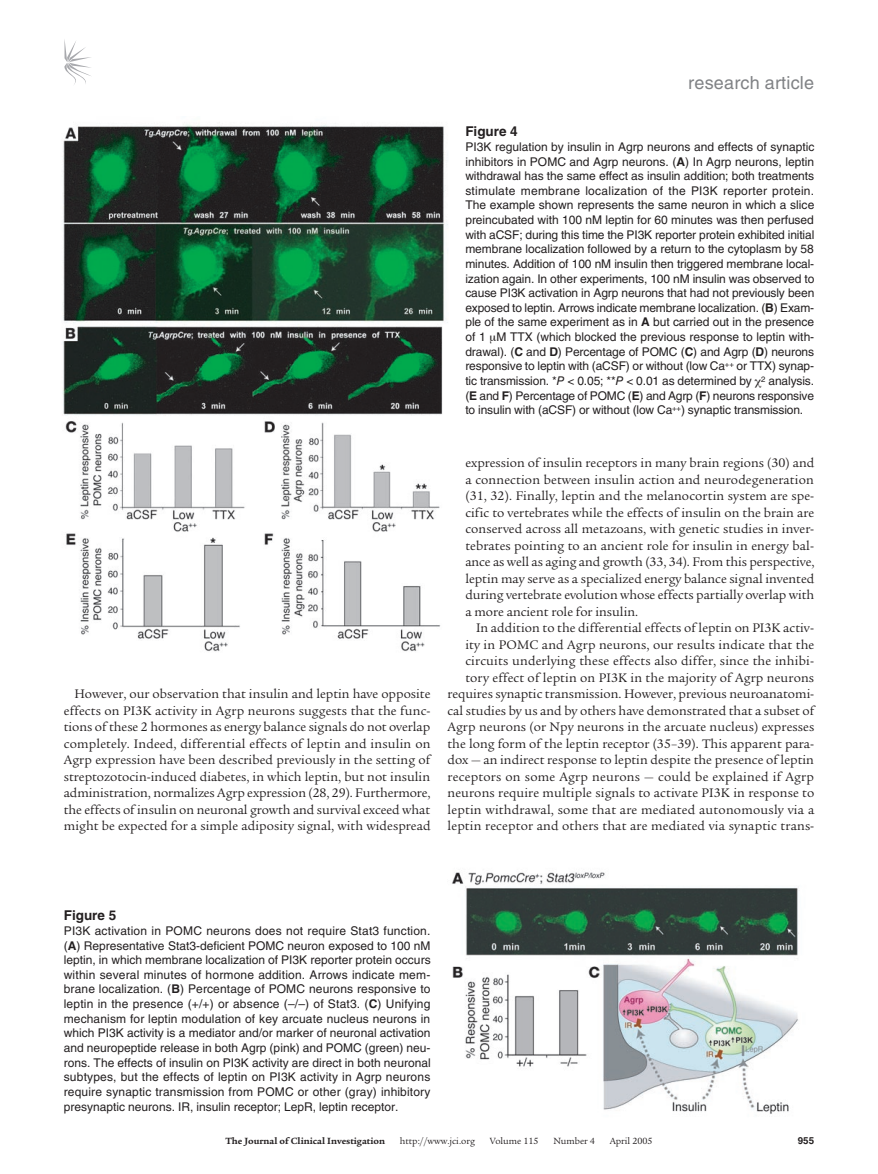
<style>
.page{position:relative;width:878px;height:1174px;background:#fff}
.page>*{position:absolute;margin:0;border:0;box-sizing:border-box;transform-origin:0 0}
.t1{font:18px "Helvetica LT Std";letter-spacing:.01em;color:#808285}
.t2{font:13.5px/16.5px "Legacy Serif Std";letter-spacing:.01em;color:#231f20;text-align:justify}
.t3{font:700 13.5px "Helvetica LT Std";color:#231f20}
.t4{font:12px/14.7px "Helvetica LT Std";letter-spacing:-.005em;color:#231f20;text-align:justify}
.t5{font:9.75px "Legacy Serif Std";color:#231f20}
.t6{font:700 9.75px "Legacy Serif Std";color:#231f20}
.t7{font:700 9.75px "Helvetica LT Std";color:#231f20}
.s1{font-weight:700}
.s2{font-style:italic}
</style>
<div class="page">
<svg style="left:64px;top:39px;width:27px;height:46px"></svg>
<img style="left:62px;top:124px;width:386px;height:528px">
<img style="left:452px;top:872px;width:347px;height:242px">
<h1 class="t1" style="left:688px;top:72px;width:127px">research article</h1>
<p class="t3" style="left:465px;top:123px;width:54px">Figure 4</p>
<p class="t4" style="left:465px;top:139px;width:350px">PI3K regulation by insulin in Agrp neurons and effects of synaptic inhibitors in POMC and Agrp neurons. (<span class="s1">A</span>) In Agrp neurons, leptin withdrawal has the same effect as insulin addition; both treatments stimulate membrane localization of the PI3K reporter protein.<br>The example shown represents the same neuron in which a slice preincubated with 100 nM leptin for 60 minutes was then perfused with aCSF; during this time the PI3K reporter protein exhibited initial membrane localization followed by a return to the cytoplasm by 58 minutes. Addition of 100 nM insulin then triggered membrane local&shy;ization again. In other experiments, 100 nM insulin was observed to cause PI3K activation in Agrp neurons that had not previously been exposed to leptin. Arrows indicate membrane localization. (<span class="s1">B</span>) Exam&shy;ple of the same experiment as in <span class="s1">A</span> but carried out in the presence of 1 M TTX (which blocked the previous response to leptin with&shy;drawal). (<span class="s1">C</span> and <span class="s1">D</span>) Percentage of POMC (<span class="s1">C</span>) and Agrp (<span class="s1">D</span>) neurons responsive to leptin with (aCSF) or without (low Ca<sup>++</sup> or TTX) synap&shy;tic transmission. *<span class="s2">P</span> &lt; 0.05; **<span class="s2">P</span> &lt; 0.01 as determined by <sup>2</sup> analysis. (<span class="s1">E</span> and <span class="s1">F</span>) Percentage of POMC (<span class="s1">E</span>) and Agrp (<span class="s1">F</span>) neurons responsive to insulin with (aCSF) or without (low Ca<sup>++</sup>) synaptic transmission.</p>
<p class="t2" style="left:64px;top:686px;width:368px;text-indent:11px">However, our observation that insulin and leptin have opposite effects on PI3K activity in Agrp neurons suggests that the func&shy;tions of these 2 hormones as energy balance signals do not overlap completely. Indeed, differential effects of leptin and insulin on Agrp expression have been described previously in the setting of streptozotocin-induced diabetes, in which leptin, but not insulin administration, normalizes Agrp expression (28, 29). Furthermore, the effects of insulin on neuronal growth and survival exceed what might be expected for a simple adiposity signal, with widespread</p>
<p class="t2" style="left:465px;top:455px;width:350px">expression of insulin receptors in many brain regions (30) and a connection between insulin action and neurodegeneration (31, 32). Finally, leptin and the melanocortin system are spe&shy;cific to vertebrates while the effects of insulin on the brain are conserved across all metazoans, with genetic studies in inver&shy;tebrates pointing to an ancient role for insulin in energy bal&shy;ance as well as aging and growth (33, 34). From this perspective, leptin may serve as a specialized energy balance signal invented during vertebrate evolution whose effects partially overlap with a more ancient role for insulin.</p>
<p class="t2" style="left:447px;top:620px;width:368px;text-align:right">In addition to the differential effects of leptin on PI3K activ-<br>ity in POMC and Agrp neurons, our results indicate that the circuits underlying these effects also differ, since the inhibi&shy;tory effect of leptin on PI3K in the majority of Agrp neurons requires synaptic transmission. However, previous neuroanatomi&shy;cal studies by us and by others have demonstrated that a subset of Agrp neurons (or Npy neurons in the arcuate nucleus) expresses the long form of the leptin receptor (35–39). This apparent para&shy;dox — an indirect response to leptin despite the presence of leptin receptors on some Agrp neurons — could be explained if Agrp neurons require multiple signals to activate PI3K in response to leptin withdrawal, some that are mediated autonomously via a leptin receptor and others that are mediated via synaptic trans-</p>
<p class="t3" style="left:64px;top:907px;width:54px">Figure 5</p>
<p class="t4" style="left:64px;top:923px;width:368px">PI3K activation in POMC neurons does not require Stat3 function. (<span class="s1">A</span>) Representative Stat3-deficient POMC neuron exposed to 100 nM leptin, in which membrane localization of PI3K reporter protein occurs within several minutes of hormone addition. Arrows indicate mem&shy;brane localization. (<span class="s1">B</span>) Percentage of POMC neurons responsive to leptin in the presence (+/+) or absence (–/–) of Stat3. (<span class="s1">C</span>) Unifying mechanism for leptin modulation of key arcuate nucleus neurons in which PI3K activity is a mediator and/or marker of neuronal activation and neuropeptide release in both Agrp (pink) and POMC (green) neu&shy;rons. The effects of insulin on PI3K activity are direct in both neuronal subtypes, but the effects of leptin on PI3K activity in Agrp neurons require synaptic transmission from POMC or other (gray) inhibitory presynaptic neurons. IR, insulin receptor; LepR, leptin receptor.</p>
<p class="t6" style="left:225px;top:1135px;width:161px">The Journal of Clinical Investigation</p>
<p class="t5" style="left:400px;top:1135px;width:77px">http://www.jci.org</p>
<p class="t5" style="left:489px;top:1135px;width:50px">Volume 115</p>
<p class="t5" style="left:553px;top:1135px;width:43px">Number 4</p>
<p class="t5" style="left:609px;top:1135px;width:44px">April 2005</p>
<p class="t7" style="left:797px;top:1134px;width:18px">955</p>
</div>
